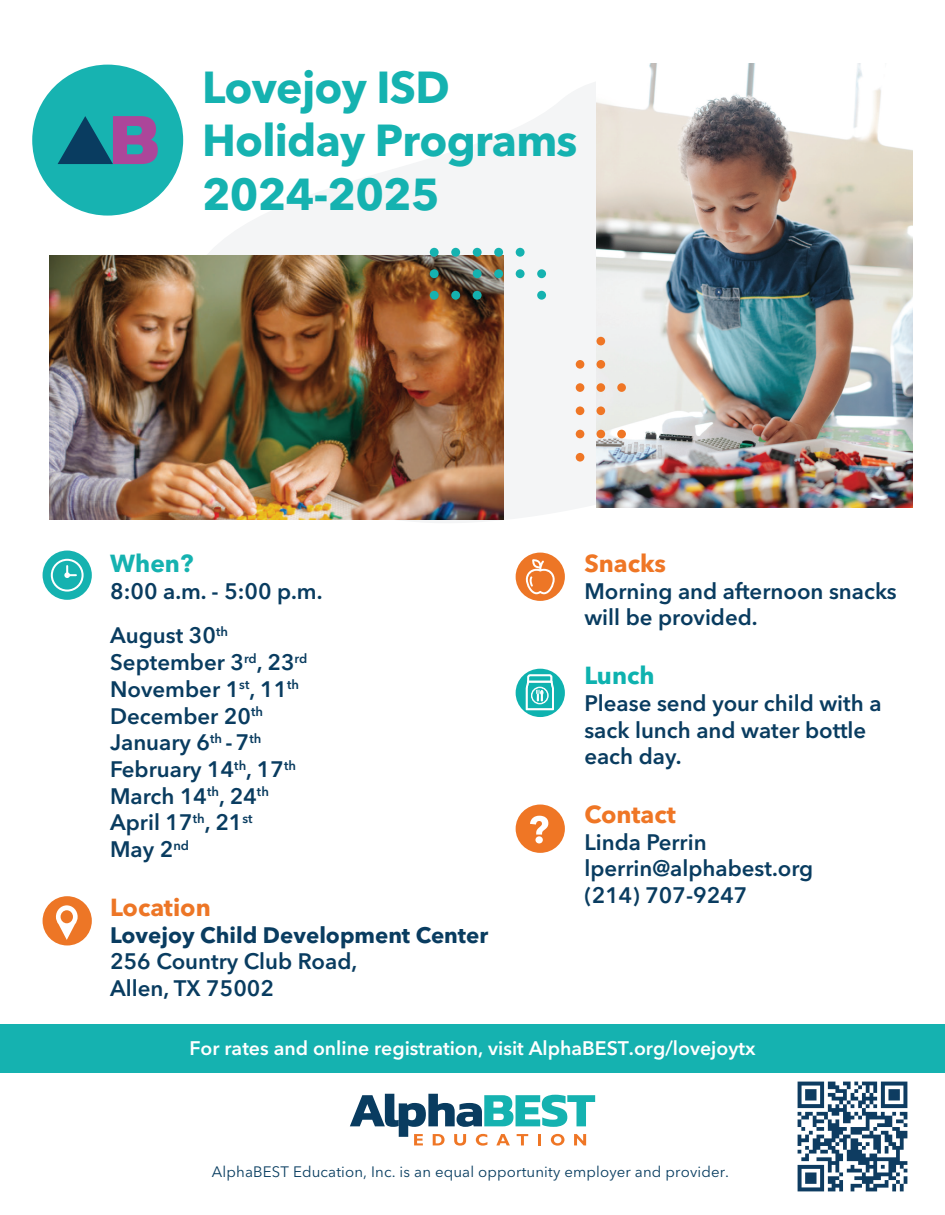
<style>
.page{position:relative;width:945px;height:1215px;background:#fff}
.page>*{position:absolute;margin:0;border:0;box-sizing:border-box;transform-origin:0 0}
.t1{font:700 44.4px/53.2px "Avenir Next LT Pro";letter-spacing:-.015em;color:#15b2b0}
.t2{font:700 24.45px "Avenir Next LT Pro";color:#ef7625}
.t3{font:700 24.45px "Avenir Next LT Pro";color:#ed7626}
.t4{font:700 24.45px "Avenir Next LT Pro";color:#15b2b0}
.t5{font:700 24.45px "Avenir Next LT Pro";color:#0eb2af}
.t6{font:600 22.2px/26.7px "Avenir Next LT Pro";color:#093c60}
.t7{font:700 22.2px "Avenir Next LT Pro";color:#093c60}
.t8{font:600 19.5px "Avenir Next LT Pro";color:#fff}
.t9{font:15px "Avenir Next LT Pro";letter-spacing:.01em;color:#083d60}
</style>
<div class="page">
<div style="left:0;top:1024px;width:945px;height:49px;background:#15b2b0"></div>
<svg style="left:350px;top:1094px;width:245px;height:52px"></svg>
<div style="left:516px;top:805px;width:49px;height:48px;background:#ef7625;border-radius:50%"></div>
<svg style="left:530px;top:816px;width:18px;height:27px"></svg>
<div style="left:516px;top:669px;width:49px;height:48px;background:#0eb2af;border-radius:50%"></div>
<svg style="left:525px;top:600px;width:29px;height:111px"></svg>
<div style="left:516px;top:553px;width:49px;height:48px;background:#ed7626;border-radius:50%"></div>
<svg style="left:526px;top:559px;width:29px;height:35px"></svg>
<div style="left:43px;top:896px;width:49px;height:49px;background:#ed7626;border-radius:50%"></div>
<svg style="left:56px;top:905px;width:22px;height:35px"></svg>
<div style="left:43px;top:551px;width:49px;height:49px;background:#15b2b0;border-radius:50%"></div>
<svg style="left:64px;top:564px;width:14px;height:14px"></svg>
<div style="left:51px;top:559px;width:33px;height:33px;border:2px solid #fff;border-radius:50%"></div>
<svg style="left:163px;top:82px;width:434px;height:441px;fill:#f4f5f6"></svg>
<img style="left:597px;top:63px;width:316px;height:445px">
<img style="left:49px;top:256px;width:454px;height:263px">
<div style="left:430px;top:291px;width:9px;height:9px;background:#15b2b0;border-radius:50%"></div>
<div style="left:430px;top:269px;width:9px;height:9px;background:#15b2b0;border-radius:50%"></div>
<div style="left:430px;top:248px;width:9px;height:9px;background:#15b2b0;border-radius:50%"></div>
<div style="left:451px;top:291px;width:9px;height:9px;background:#15b2b0;border-radius:50%"></div>
<div style="left:451px;top:248px;width:9px;height:9px;background:#15b2b0;border-radius:50%"></div>
<div style="left:473px;top:291px;width:9px;height:9px;background:#15b2b0;border-radius:50%"></div>
<div style="left:473px;top:269px;width:9px;height:9px;background:#15b2b0;border-radius:50%"></div>
<div style="left:473px;top:248px;width:9px;height:9px;background:#15b2b0;border-radius:50%"></div>
<div style="left:494px;top:269px;width:9px;height:9px;background:#15b2b0;border-radius:50%"></div>
<div style="left:494px;top:248px;width:9px;height:9px;background:#15b2b0;border-radius:50%"></div>
<div style="left:516px;top:269px;width:9px;height:9px;background:#15b2b0;border-radius:50%"></div>
<div style="left:516px;top:248px;width:9px;height:9px;background:#15b2b0;border-radius:50%"></div>
<div style="left:537px;top:291px;width:9px;height:9px;background:#15b2b0;border-radius:50%"></div>
<div style="left:537px;top:269px;width:9px;height:9px;background:#15b2b0;border-radius:50%"></div>
<div style="left:597px;top:337px;width:8px;height:8px;background:#ef7625;border-radius:50%"></div>
<div style="left:576px;top:360px;width:8px;height:9px;background:#ef7625;border-radius:50%"></div>
<div style="left:597px;top:360px;width:8px;height:9px;background:#ef7625;border-radius:50%"></div>
<div style="left:576px;top:383px;width:8px;height:9px;background:#ef7625;border-radius:50%"></div>
<div style="left:597px;top:383px;width:8px;height:9px;background:#ef7625;border-radius:50%"></div>
<div style="left:617px;top:383px;width:9px;height:9px;background:#ef7625;border-radius:50%"></div>
<div style="left:576px;top:406px;width:8px;height:9px;background:#ef7625;border-radius:50%"></div>
<div style="left:597px;top:406px;width:8px;height:9px;background:#ef7625;border-radius:50%"></div>
<div style="left:576px;top:430px;width:8px;height:8px;background:#ef7625;border-radius:50%"></div>
<div style="left:597px;top:430px;width:8px;height:8px;background:#ef7625;border-radius:50%"></div>
<div style="left:617px;top:430px;width:9px;height:8px;background:#ef7625;border-radius:50%"></div>
<div style="left:576px;top:453px;width:8px;height:9px;background:#ef7625;border-radius:50%"></div>
<div style="left:32px;top:65px;width:151px;height:151px;background:#17b3b1;border-radius:75px"></div>
<svg style="left:58px;top:116px;width:100px;height:48px"></svg>
<img style="left:797px;top:1081px;width:111px;height:111px">
<h1 class="t1" style="left:202px;top:61px;width:377px">Lovejoy ISD<br>Holiday Programs<br>2024-2025</h1>
<p class="t4" style="left:110px;top:548px;width:85px">When?</p>
<p class="t6" style="left:110px;top:569px;width:214px;line-height:44.7px">8:00 a.m. - 5:00 p.m.<br>August 30<sup>th</sup></p>
<p class="t6" style="left:110px;top:649px;width:199px">September 3<sup>rd</sup>, 23<sup>rd<br></sup>November 1<sup>st</sup>, 11<sup>th<br></sup>December 20<sup>th<br></sup>January 6<sup>th</sup> -7<sup>th<br></sup>February 14<sup>th</sup>, 17<sup>th<br></sup>March 14<sup>th</sup>, 24<sup>th<br></sup>April 17<sup>th</sup>, 21<sup>st<br></sup>May 2<sup>nd</sup></p>
<p class="t3" style="left:110px;top:892px;width:102px">Location</p>
<p class="t7" style="left:110px;top:921px;width:379px">Lovejoy Child Development Center</p>
<p class="t6" style="left:110px;top:948px;width:249px">256 Country Club Road,<br>Allen, TX 75002</p>
<p class="t2" style="left:584px;top:548px;width:83px">Snacks</p>
<p class="t6" style="left:584px;top:578px;width:314px">Morning and afternoon snacks will be provided.</p>
<p class="t5" style="left:584px;top:661px;width:72px">Lunch</p>
<p class="t6" style="left:584px;top:690px;width:299px">Please send your child with a sack lunch and water bottle each day.</p>
<p class="t2" style="left:584px;top:799px;width:93px">Contact</p>
<p class="t6" style="left:584px;top:829px;width:230px">Linda Perrin lperrin@alphabest.org (214) 707-9247</p>
<p class="t8" style="left:189px;top:1036px;width:568px">For rates and online registration, visit AlphaBEST.org/lovejoytx</p>
<p class="t9" style="left:212px;top:1163px;width:519px">AlphaBEST Education, Inc. is an equal opportunity employer and provider.</p>
</div>
